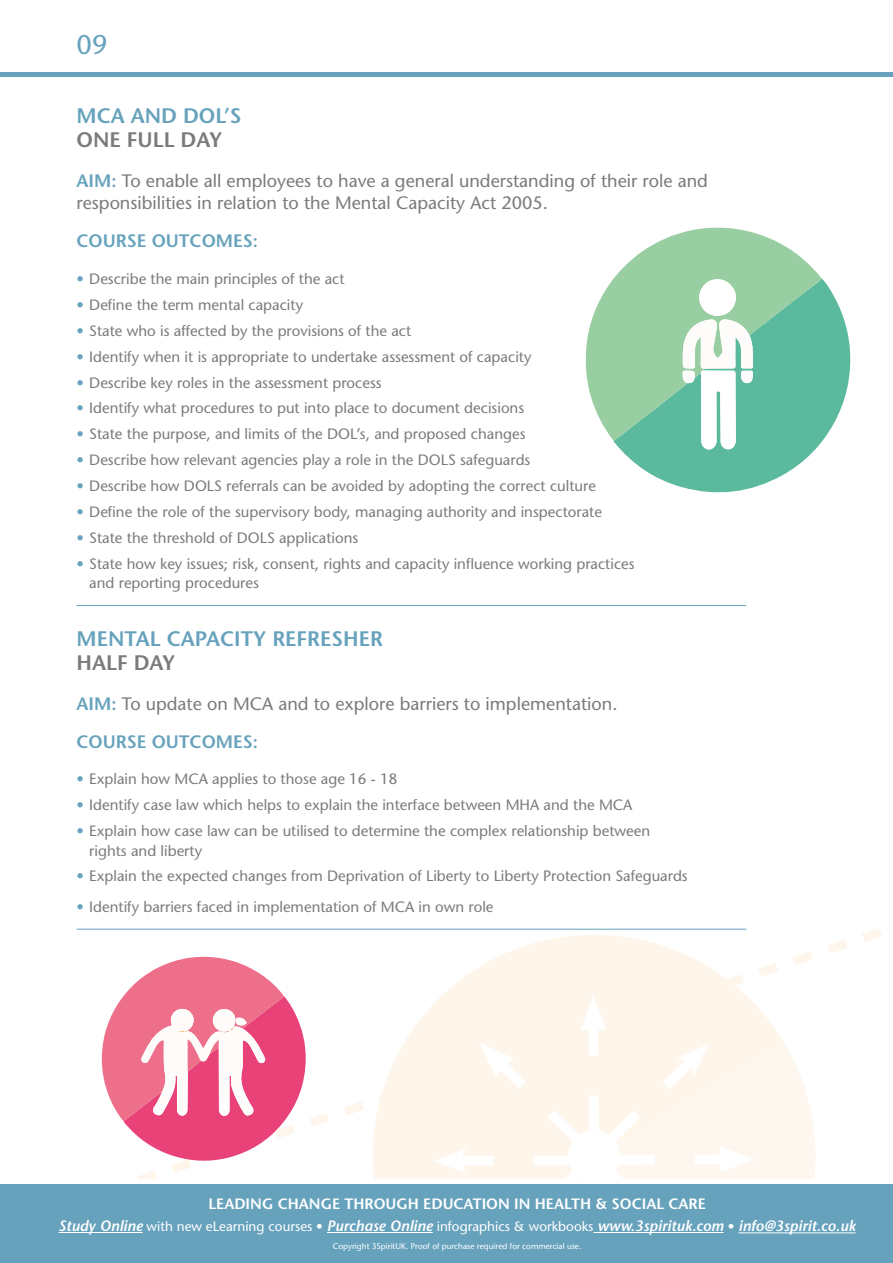
<style>
.page{position:relative;width:893px;height:1263px;background:#fff}
.page>*{position:absolute;margin:0;border:0;box-sizing:border-box;transform-origin:0 0}
.t1{font:500 27px "Stone Sans Std";color:#67a2bd}
.t2{font:600 21px "Stone Sans Std";color:#67a2bd}
.t3{font:600 21px "Stone Sans Std";color:#7c7b7b}
.t4{font:500 18px/22.5px "Stone Sans Std";color:#7c7b7b}
.t5{font:600 18px "Stone Sans Std";color:#67a2bd}
.t6{font:500 15px/19.5px "Stone Sans Std";color:#7c7b7b}
.t7{font:600 15px "Stone Sans Std";color:#fff}
.t8{font:500 13.5px "Stone Sans Std";color:#fff}
.t9{font:500 8.25px "Stone Sans Std";color:#fff}
.s1{font-weight:600;color:#67a2bd}
.s2{color:#67a2bd}
.s3{font-weight:600;font-style:italic;font-size:15px}
.s4{font-family:"Stone Sans";font-weight:600;font-style:italic;font-size:15px}
</style>
<div class="page">
<svg style="left:373px;top:935px;width:439px;height:244px"></svg>
<svg style="left:379px;top:1008px;width:436px;height:171px;fill:#fef7ef"></svg>
<svg style="left:433px;top:995px;width:322px;height:184px"></svg>
<div style="left:568px;top:1130px;width:52px;height:52px;background:#fff;border-radius:50%"></div>
<hr style="left:77px;top:605px;width:669px;height:1px;background:#67a2bd">
<hr style="left:77px;top:929px;width:669px;height:1px;background:#67a2bd">
<svg style="left:614px;top:278px;width:236px;height:215px;fill:#5bba9e"></svg>
<svg style="left:585px;top:227px;width:236px;height:214px;fill:#99cda2"></svg>
<svg style="left:682px;top:319px;width:72px;height:131px"></svg>
<div style="left:699px;top:279px;width:37px;height:37px;background:#fff;border-radius:50%"></div>
<svg style="left:101px;top:956px;width:205px;height:206px"></svg>
<div style="left:0;top:1183px;width:893px;height:80px;background:#67a2bd"></div>
<hr style="left:59px;top:1232px;width:84px;height:1px;background:#fff">
<hr style="left:327px;top:1232px;width:106px;height:1px;background:#fff">
<hr style="left:593px;top:1232px;width:131px;height:1px;background:#fff">
<hr style="left:738px;top:1232px;width:118px;height:1px;background:#fff">
<hr style="left:0;top:72px;width:893px;height:4px;background:#67a2bd">
<h1 class="t1" style="left:77px;top:29px;width:32px">09</h1>
<h2 class="t2" style="left:77px;top:103px;width:167px">MCA AND DOL’S</h2>
<h2 class="t3" style="left:77px;top:127px;width:147px">ONE FULL DAY</h2>
<p class="t4" style="left:77px;top:169px;width:633px"><span class="s1">AIM:</span> To enable all employees to have a general understanding of their role and responsibilities in relation to the Mental Capacity Act 2005.</p>
<p class="t5" style="left:77px;top:230px;width:183px">COURSE OUTCOMES:</p>
<p class="t6" style="left:77px;top:269px;width:270px"><span class="s2">•</span> Describe the main principles of the act</p>
<p class="t6" style="left:77px;top:295px;width:228px"><span class="s2">•</span> Define the term mental capacity</p>
<p class="t6" style="left:77px;top:321px;width:336px"><span class="s2">•</span> State who is affected by the provisions of the act</p>
<p class="t6" style="left:77px;top:347px;width:456px"><span class="s2">•</span> Identify when it is appropriate to undertake assessment of capacity</p>
<p class="t6" style="left:77px;top:373px;width:307px"><span class="s2">•</span> Describe key roles in the assessment process</p>
<p class="t6" style="left:77px;top:398px;width:449px"><span class="s2">•</span> Identify what procedures to put into place to document decisions</p>
<p class="t6" style="left:77px;top:424px;width:450px"><span class="s2">•</span> State the purpose, and limits of the DOL’s, and proposed changes</p>
<p class="t6" style="left:77px;top:450px;width:455px"><span class="s2">•</span> Describe how relevant agencies play a role in the DOLS safeguards</p>
<p class="t6" style="left:77px;top:476px;width:521px"><span class="s2">•</span> Describe how DOLS referrals can be avoided by adopting the correct culture</p>
<p class="t6" style="left:77px;top:502px;width:527px"><span class="s2">•</span> Define the role of the supervisory body, managing authority and inspectorate</p>
<p class="t6" style="left:77px;top:528px;width:283px"><span class="s2">•</span> State the threshold of DOLS applications</p>
<p class="t6" style="left:89px;top:554px;width:547px;text-indent:-13px"><span class="s2">•</span> State how key issues; risk, consent, rights and capacity influence working practices and reporting procedures</p>
<h2 class="t2" style="left:77px;top:626px;width:308px">MENTAL CAPACITY REFRESHER</h2>
<h2 class="t3" style="left:77px;top:650px;width:100px">HALF DAY</h2>
<p class="t4" style="left:77px;top:684px;width:543px;line-height:38px"><span class="s1">AIM:</span> To update on MCA and to explore barriers to implementation.<br><span class="s1">COURSE OUTCOMES:</span></p>
<p class="t6" style="left:77px;top:769px;width:322px"><span class="s2">•</span> Explain how MCA applies to those age 16 - 18</p>
<p class="t6" style="left:77px;top:795px;width:557px"><span class="s2">•</span> Identify case law which helps to explain the interface between MHA and the MCA</p>
<p class="t6" style="left:89px;top:821px;width:562px;text-indent:-13px"><span class="s2">•</span> Explain how case law can be utilised to determine the complex relationship between rights and liberty</p>
<p class="t6" style="left:77px;top:866px;width:613px"><span class="s2">•</span> Explain the expected changes from Deprivation of Liberty to Liberty Protection Safeguards</p>
<p class="t6" style="left:77px;top:897px;width:418px"><span class="s2">•</span> Identify barriers faced in implementation of MCA in own role</p>
<p class="t7" style="left:208px;top:1195px;width:499px">LEADING CHANGE THROUGH EDUCATION IN HEALTH &amp; SOCIAL CARE</p>
<p class="t8" style="left:59px;top:1218px;width:799px"><span class="s3">Study Online</span> with new eLearning courses • <span class="s3">Purchase Online</span> infographics &amp; workbooks <span class="s3">www.3spirituk.com</span> • <span class="s4">info@3spirit.co.uk</span></p>
<p class="t9" style="left:333px;top:1241px;width:250px">Copyright 3SpiritUK. Proof of purchase required for commercial use.</p>
</div>
